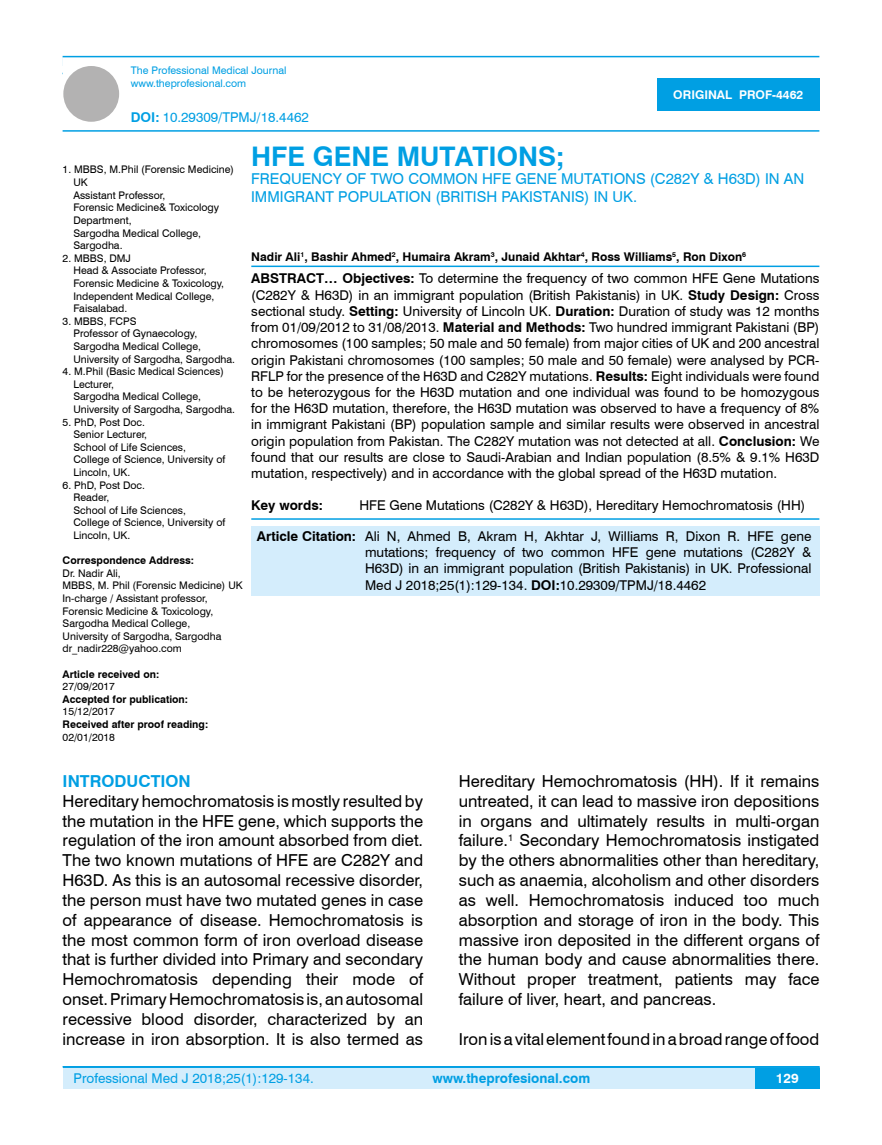
<style>
.page{position:relative;width:882px;height:1145px;background:#fff}
.page>*{position:absolute;margin:0;border:0;box-sizing:border-box;transform-origin:0 0}
.t1{font:700 27px "Swiss 721 BT";color:#009fe3}
.t2{font:16.5px/19.8px "Swiss 721 BT";color:#000;text-align:justify}
.t3{font:700 16.5px "Swiss 721 BT";color:#009fe3}
.t4{font:15px/18px "Swiss 721 BT";color:#009fe3}
.t5{font:13.5px/16.2px "Swiss 721 BT";color:#000;text-align:justify}
.t6{font:13.5px "Swiss 721 BT";color:#009fe3}
.t7{font:700 13.5px "Swiss 721 BT";color:#009fe3}
.t8{font:700 13.5px "Swiss 721 BT";color:#000}
.t9{font:700 13.5px "Swiss 721 BT";color:#fff}
.t10{font:700 12px "Swiss 721 BT";color:#000}
.t11{font:700 12px "Swiss 721 BT";color:#fff}
.t12{font:10.5px/12.6px "Swiss 721 BT";color:#000}
.t13{font:700 10.5px "Swiss 721 BT";color:#000}
.t14{font:10.5px/12.6px "Swiss 721 BT";color:#009fe3}
.s1{font-weight:700}
</style>
<div class="page">
<div style="left:63px;top:1067px;width:756px;height:21px;background:#d4edfc"></div>
<hr style="left:63px;top:1066px;width:756px;height:2px;background:#009fe3">
<div style="left:754px;top:1068px;width:65px;height:20px;background:#009fe3"></div>
<hr style="left:63px;top:56px;width:756px;height:1px;background:#009fe3">
<hr style="left:63px;top:130px;width:756px;height:2px;background:#009fe3">
<div style="left:63px;top:66px;width:56px;height:56px;background:#b3b2b2;border-radius:50%"></div>
<div style="left:657px;top:78px;width:162px;height:33px;background:#009fe3"></div>
<hr style="left:251px;top:265px;width:568px;height:2px;background:#009fe3">
<hr style="left:251px;top:518px;width:568px;height:2px;background:#009fe3">
<div style="left:251px;top:526px;width:568px;height:70px;background:#d4edfc"></div>
<p class="t14" style="left:131px;top:64px;width:157px">The Professional Medical Journal www.theprofesional.com</p>
<p class="t6" style="left:131px;top:108px;width:179px"><span class="s1">DOI:</span> 10.29309/TPMJ/18.4462</p>
<p class="t11" style="left:673px;top:87px;width:131px">ORIGINAL PROF-4462</p>
<p class="t12" style="left:73px;top:163px;width:162px;text-indent:-11px">1. MBBS, M.Phil (Forensic Medicine)<br>UK<br>Assistant Professor,<br>Forensic Medicine&amp; Toxicology<br>Department,<br>Sargodha Medical College,<br>Sargodha.</p>
<p class="t12" style="left:73px;top:251px;width:152px;text-indent:-11px">2. MBBS, DMJ<br>Head &amp; Associate Professor,<br>Forensic Medicine &amp; Toxicology,<br>Independent Medical College,<br>Faisalabad.</p>
<p class="t12" style="left:73px;top:314px;width:163px;text-indent:-11px">3. MBBS, FCPS<br>Professor of Gynaecology,<br>Sargodha Medical College,<br>University of Sargodha, Sargodha.</p>
<p class="t12" style="left:73px;top:365px;width:163px;text-indent:-11px">4. M.Phil (Basic Medical Sciences)<br>Lecturer,<br>Sargodha Medical College,<br>University of Sargodha, Sargodha.</p>
<p class="t12" style="left:73px;top:415px;width:153px;text-indent:-11px">5. PhD, Post Doc.<br>Senior Lecturer,<br>School of Life Sciences,<br>College of Science, University of<br>Lincoln, UK.</p>
<p class="t12" style="left:73px;top:478px;width:153px;text-indent:-11px">6. PhD, Post Doc.<br>Reader,<br>School of Life Sciences,<br>College of Science, University of<br>Lincoln, UK.</p>
<p class="t13" style="left:63px;top:553px;width:133px">Correspondence Address:</p>
<p class="t12" style="left:63px;top:566px;width:181px">Dr. Nadir Ali,<br>MBBS, M. Phil (Forensic Medicine) UK<br>In-charge / Assistant professor,<br>Forensic Medicine &amp; Toxicology,<br>Sargodha Medical College,<br>University of Sargodha, Sargodha dr_nadir228@yahoo.com</p>
<p class="t13" style="left:63px;top:666px;width:98px">Article received on:</p>
<p class="t12" style="left:63px;top:680px;width:54px">27/09/2017</p>
<p class="t13" style="left:63px;top:692px;width:127px">Accepted for publication:</p>
<p class="t12" style="left:63px;top:705px;width:54px">15/12/2017</p>
<p class="t13" style="left:63px;top:717px;width:147px">Received after proof reading:</p>
<p class="t12" style="left:63px;top:730px;width:54px">02/01/2018</p>
<h1 class="t1" style="left:251px;top:137px;width:314px">HFE GENE MUTATIONS;</h1>
<p class="t4" style="left:251px;top:169px;width:554px">FREQUENCY OF TWO COMMON HFE GENE MUTATIONS (C282Y &amp; H63D) IN AN<br>IMMIGRANT POPULATION (BRITISH PAKISTANIS) IN UK.</p>
<p class="t10" style="left:251px;top:248px;width:496px">Nadir Ali<sup>1</sup>, Bashir Ahmed<sup>2</sup>, Humaira Akram<sup>3</sup>, Junaid Akhtar<sup>4</sup>, Ross Williams<sup>5</sup>, Ron Dixon<sup>6</sup></p>
<p class="t5" style="left:251px;top:270px;width:569px"><span class="s1">ABSTRACT… Objectives:</span> To determine the frequency of two common HFE Gene Mutations (C282Y &amp; H63D) in an immigrant population (British Pakistanis) in UK. <span class="s1">Study Design:</span> Cross sectional study. <span class="s1">Setting:</span> University of Lincoln UK. <span class="s1">Duration:</span> Duration of study was 12 months from 01/09/2012 to 31/08/2013. <span class="s1">Material and Methods:</span> Two hundred immigrant Pakistani (BP) chromosomes (100 samples; 50 male and 50 female) from major cities of UK and 200 ancestral origin Pakistani chromosomes (100 samples; 50 male and 50 female) were analysed by PCR-RFLP for the presence of the H63D and C282Y mutations. <span class="s1">Results:</span> Eight individuals were found to be heterozygous for the H63D mutation and one individual was found to be homozygous for the H63D mutation, therefore, the H63D mutation was observed to have a frequency of 8% in immigrant Pakistani (BP) population sample and similar results were observed in ancestral origin population from Pakistan. The C282Y mutation was not detected at all. <span class="s1">Conclusion:</span> We found that our results are close to Saudi-Arabian and Indian population (8.5% &amp; 9.1% H63D mutation, respectively) and in accordance with the global spread of the H63D mutation.</p>
<p class="t8" style="left:251px;top:496px;width:73px">Key words:</p>
<p class="t5" style="left:359px;top:497px;width:447px">HFE Gene Mutations (C282Y &amp; H63D), Hereditary Hemochromatosis (HH)</p>
<p class="t5" style="left:365px;top:527px;width:447px;text-indent:-108px"><span class="s1">Article Citation:</span> Ali N, Ahmed B, Akram H, Akhtar J, Williams R, Dixon R. HFE gene mutations; frequency of two common HFE gene mutations (C282Y &amp; H63D) in an immigrant population (British Pakistanis) in UK. Professional Med J 2018;25(1):129-134. <span class="s1">DOI:</span>10.29309/TPMJ/18.4462</p>
<p class="t3" style="left:63px;top:769px;width:130px">INTRODUCTION</p>
<p class="t2" style="left:63px;top:790px;width:362px">Hereditary hemochromatosis is mostly resulted by the mutation in the HFE gene, which supports the regulation of the iron amount absorbed from diet.<br>The two known mutations of HFE are C282Y and H63D. As this is an autosomal recessive disorder, the person must have two mutated genes in case of appearance of disease. Hemochromatosis is the most common form of iron overload disease that is further divided into Primary and secondary Hemochromatosis depending their mode of onset. Primary Hemochromatosis is, an autosomal recessive blood disorder, characterized by an increase in iron absorption. It is also termed as</p>
<p class="t2" style="left:458px;top:770px;width:362px">Hereditary Hemochromatosis (HH). If it remains untreated, it can lead to massive iron depositions in organs and ultimately results in multi-organ failure.<sup>1</sup> Secondary Hemochromatosis instigated by the others abnormalities other than hereditary, such as anaemia, alcoholism and other disorders as well. Hemochromatosis induced too much absorption and storage of iron in the body. This massive iron deposited in the different organs of the human body and cause abnormalities there.<br>Without proper treatment, patients may face failure of liver, heart, and pancreas.</p>
<p class="t2" style="left:458px;top:1028px;width:362px">Iron is a vital element found in a broad range of food</p>
<p class="t6" style="left:74px;top:1069px;width:241px">Professional Med J 2018;25(1):129-134.</p>
<p class="t7" style="left:432px;top:1069px;width:159px">www.theprofesional.com</p>
<p class="t9" style="left:775px;top:1069px;width:24px">129</p>
</div>
